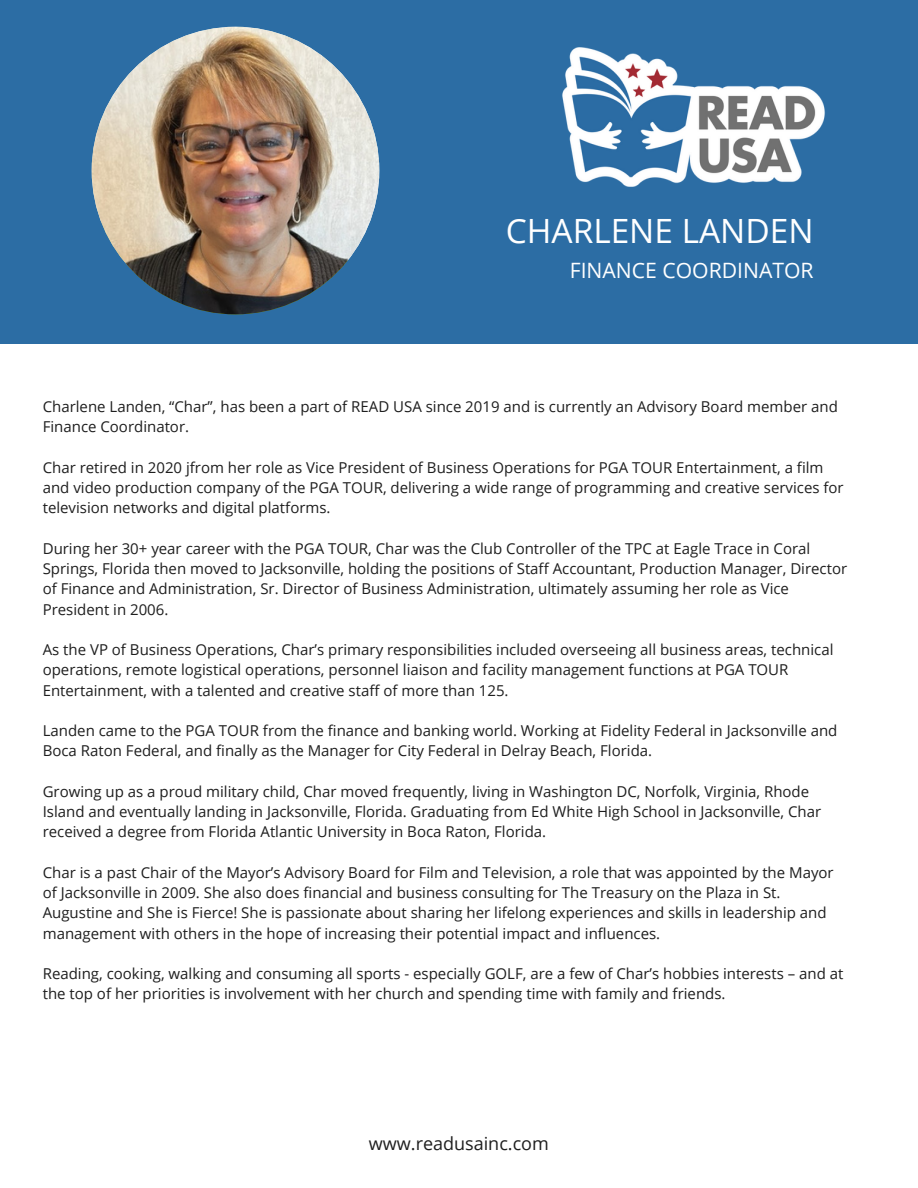
<style>
.page{position:relative;width:918px;height:1188px;background:#fff}
.page>*{position:absolute;margin:0;border:0;box-sizing:border-box;transform-origin:0 0}
.t1{font:33.45px "Open Sans";color:#fff}
.t2{font:21.15px "Open Sans";color:#fff}
.t3{font:18px "Open Sans";color:#1e1e1e}
.t4{font:15px/20.2px "Open Sans";color:#1e1e1e}
</style>
<div class="page">
<div style="left:0;top:0;width:917px;height:344px;background:#2c6da4"></div>
<img style="left:562px;top:47px;width:263px;height:140px">
<img style="left:92px;top:27px;width:287px;height:287px;border-radius:50%">
<h1 class="t1" style="left:506px;top:207px;width:309px">CHARLENE LANDEN</h1>
<h2 class="t2" style="left:570px;top:255px;width:245px">FINANCE COORDINATOR</h2>
<p class="t4" style="left:43px;top:396px;width:797px">Charlene Landen, “Char”, has been a part of READ USA since 2019 and is currently an Advisory Board member and<br>Finance Coordinator.</p>
<p class="t4" style="left:43px;top:457px;width:802px">Char retired in 2020 jfrom her role as Vice President of Business Operations for PGA TOUR Entertainment, a film and video production company of the PGA TOUR, delivering a wide range of programming and creative services for television networks and digital platforms.</p>
<p class="t4" style="left:43px;top:538px;width:806px">During her 30+ year career with the PGA TOUR, Char was the Club Controller of the TPC at Eagle Trace in Coral Springs, Florida then moved to Jacksonville, holding the positions of Staff Accountant, Production Manager, Director of Finance and Administration, Sr. Director of Business Administration, ultimately assuming her role as Vice President in 2006.</p>
<p class="t4" style="left:43px;top:639px;width:792px">As the VP of Business Operations, Char’s primary responsibilities included overseeing all business areas, technical operations, remote logistical operations, personnel liaison and facility management functions at PGA TOUR<br>Entertainment, with a talented and creative staff of more than 125.</p>
<p class="t4" style="left:43px;top:720px;width:796px">Landen came to the PGA TOUR from the finance and banking world. Working at Fidelity Federal in Jacksonville and<br>Boca Raton Federal, and finally as the Manager for City Federal in Delray Beach, Florida.</p>
<p class="t4" style="left:43px;top:781px;width:780px">Growing up as a proud military child, Char moved frequently, living in Washington DC, Norfolk, Virginia, Rhode<br>Island and eventually landing in Jacksonville, Florida. Graduating from Ed White High School in Jacksonville, Char received a degree from Florida Atlantic University in Boca Raton, Florida.</p>
<p class="t4" style="left:43px;top:862px;width:793px">Char is a past Chair of the Mayor’s Advisory Board for Film and Television, a role that was appointed by the Mayor of Jacksonville in 2009. She also does financial and business consulting for The Treasury on the Plaza in St.<br>Augustine and She is Fierce! She is passionate about sharing her lifelong experiences and skills in leadership and management with others in the hope of increasing their potential impact and influences.</p>
<p class="t4" style="left:43px;top:963px;width:802px">Reading, cooking, walking and consuming all sports - especially GOLF, are a few of Char’s hobbies interests – and at the top of her priorities is involvement with her church and spending time with family and friends.</p>
<p class="t3" style="left:369px;top:1131px;width:181px">www.readusainc.com</p>
</div>
